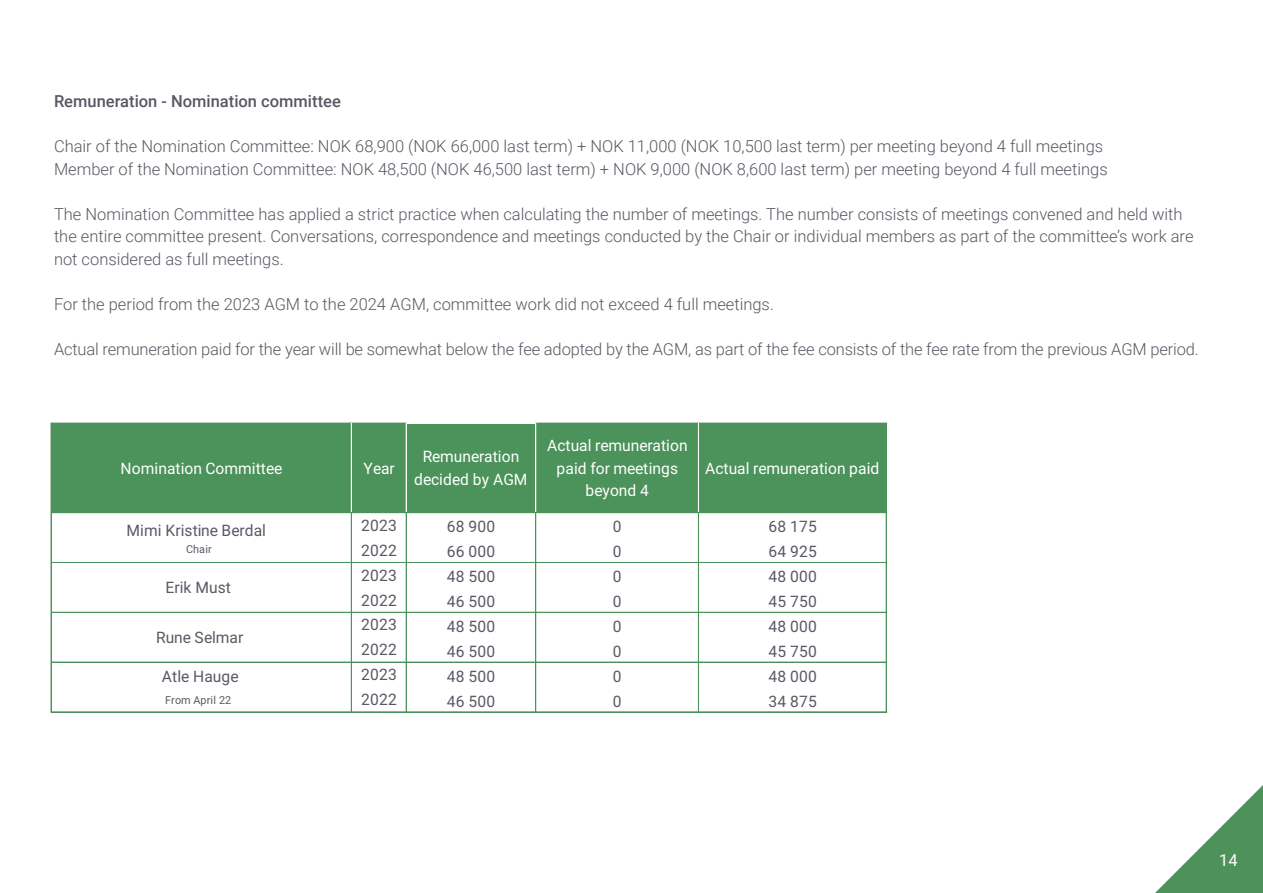
<style>
.page{position:relative;width:1263px;height:893px;background:#fff}
.page>*{position:absolute;margin:0;border:0;box-sizing:border-box;transform-origin:0 0}
.t1{font:300 16.5px/22.5px "Roboto";color:#5a5763}
.t2{font:500 16.5px "Roboto";color:#5a5763}
.t3{font:16.5px "Roboto";color:#fff}
.t4{font:15.75px "Roboto";letter-spacing:.015em;color:#5b5864}
.t5{font:15.75px/22.5px "Roboto";color:#fff;text-align:center}
.t6{font:15.75px "Roboto";letter-spacing:-.005em;color:#5b5864}
.t7{font:10.95px "Roboto";letter-spacing:.005em;color:#5b5864}
</style>
<div class="page">
<svg style="left:1155px;top:785px;width:108px;height:108px"></svg>
<div style="left:51px;top:424px;width:836px;height:89px;background:#4c925b"></div>
<hr style="left:51px;top:423px;width:356px;height:1px;background:#4c925b">
<hr style="left:536px;top:423px;width:351px;height:1px;background:#4c925b">
<hr style="left:351px;top:424px;width:1px;height:89px;background:#fff">
<hr style="left:406px;top:424px;width:1px;height:89px;background:#fff">
<hr style="left:535px;top:424px;width:1px;height:89px;background:#fff">
<hr style="left:536px;top:424px;width:1px;height:89px;background:#fff">
<hr style="left:698px;top:424px;width:1px;height:89px;background:#fff">
<hr style="left:51px;top:512px;width:836px;height:1px;background:#4c925b">
<hr style="left:51px;top:513px;width:836px;height:1px;background:#4c925b">
<hr style="left:51px;top:562px;width:836px;height:1px;background:#4c925b">
<hr style="left:51px;top:612px;width:836px;height:1px;background:#4c925b">
<hr style="left:51px;top:662px;width:836px;height:1px;background:#4c925b">
<hr style="left:51px;top:423px;width:1px;height:289px;background:#4c925b">
<hr style="left:351px;top:513px;width:1px;height:199px;background:#4c925b">
<hr style="left:406px;top:513px;width:1px;height:199px;background:#4c925b">
<hr style="left:535px;top:513px;width:1px;height:199px;background:#4c925b">
<hr style="left:536px;top:513px;width:1px;height:199px;background:#4c925b">
<hr style="left:698px;top:513px;width:1px;height:199px;background:#4c925b">
<hr style="left:51px;top:712px;width:836px;height:1px;background:#4c925b">
<hr style="left:886px;top:424px;width:1px;height:288px;background:#4c925b">
<p class="t2" style="left:54px;top:90px;width:288px">Remuneration - Nomination committee</p>
<p class="t1" style="left:54px;top:135px;width:1055px">Chair of the Nomination Committee: NOK 68,900 (NOK 66,000 last term) + NOK 11,000 (NOK 10,500 last term) per meeting beyond 4 full meetings<br>Member of the Nomination Committee: NOK 48,500 (NOK 46,500 last term) + NOK 9,000 (NOK 8,600 last term) per meeting beyond 4 full meetings</p>
<p class="t1" style="left:54px;top:202px;width:1141px">The Nomination Committee has applied a strict practice when calculating the number of meetings. The number consists of meetings convened and held with the entire committee present. Conversations, correspondence and meetings conducted by the Chair or individual members as part of the committee’s work are not considered as full meetings.</p>
<p class="t1" style="left:54px;top:292px;width:721px">For the period from the 2023 AGM to the 2024 AGM, committee work did not exceed 4 full meetings.</p>
<p class="t1" style="left:54px;top:337px;width:1146px">Actual remuneration paid for the year will be somewhat below the fee adopted by the AGM, as part of the fee consists of the fee rate from the previous AGM period.</p>
<p class="t5" style="left:121px;top:458px;width:163px">Nomination Committee</p>
<p class="t5" style="left:364px;top:458px;width:33px">Year</p>
<p class="t5" style="left:414px;top:447px;width:115px">Remuneration decided by AGM</p>
<p class="t5" style="left:547px;top:436px;width:142px">Actual remuneration paid for meetings beyond 4</p>
<p class="t5" style="left:705px;top:458px;width:176px">Actual remuneration paid</p>
<p class="t4" style="left:126px;top:523px;width:141px">Mimi Kristine Berdal</p>
<p class="t7" style="left:186px;top:544px;width:27px">Chair</p>
<p class="t4" style="left:166px;top:580px;width:67px">Erik Must</p>
<p class="t6" style="left:156px;top:630px;width:89px">Rune Selmar</p>
<p class="t4" style="left:361px;top:518px;width:37px">2023</p>
<p class="t4" style="left:447px;top:520px;width:50px">68 900</p>
<p class="t4" style="left:613px;top:520px;width:10px">0</p>
<p class="t4" style="left:768px;top:520px;width:50px">68 175</p>
<p class="t4" style="left:361px;top:543px;width:37px">2022</p>
<p class="t4" style="left:447px;top:545px;width:50px">66 000</p>
<p class="t4" style="left:613px;top:545px;width:10px">0</p>
<p class="t4" style="left:768px;top:545px;width:50px">64 925</p>
<p class="t4" style="left:361px;top:568px;width:37px">2023</p>
<p class="t4" style="left:447px;top:569px;width:50px">48 500</p>
<p class="t4" style="left:613px;top:569px;width:10px">0</p>
<p class="t4" style="left:768px;top:569px;width:50px">48 000</p>
<p class="t4" style="left:361px;top:593px;width:37px">2022</p>
<p class="t4" style="left:447px;top:594px;width:50px">46 500</p>
<p class="t4" style="left:613px;top:594px;width:10px">0</p>
<p class="t4" style="left:768px;top:594px;width:50px">45 750</p>
<p class="t4" style="left:361px;top:618px;width:37px">2023</p>
<p class="t4" style="left:447px;top:619px;width:50px">48 500</p>
<p class="t4" style="left:613px;top:619px;width:10px">0</p>
<p class="t4" style="left:768px;top:619px;width:50px">48 000</p>
<p class="t4" style="left:361px;top:643px;width:37px">2022</p>
<p class="t4" style="left:447px;top:644px;width:50px">46 500</p>
<p class="t4" style="left:613px;top:644px;width:10px">0</p>
<p class="t4" style="left:768px;top:644px;width:50px">45 750</p>
<p class="t4" style="left:162px;top:669px;width:78px">Atle Hauge</p>
<p class="t4" style="left:361px;top:668px;width:37px">2023</p>
<p class="t4" style="left:447px;top:669px;width:50px">48 500</p>
<p class="t4" style="left:613px;top:669px;width:10px">0</p>
<p class="t4" style="left:768px;top:669px;width:50px">48 000</p>
<p class="t7" style="left:165px;top:695px;width:68px">From April 22</p>
<p class="t4" style="left:361px;top:692px;width:37px">2022</p>
<p class="t4" style="left:447px;top:694px;width:50px">46 500</p>
<p class="t4" style="left:613px;top:694px;width:10px">0</p>
<p class="t4" style="left:768px;top:694px;width:50px">34 875</p>
<p class="t3" style="left:1219px;top:849px;width:20px">14</p>
</div>
